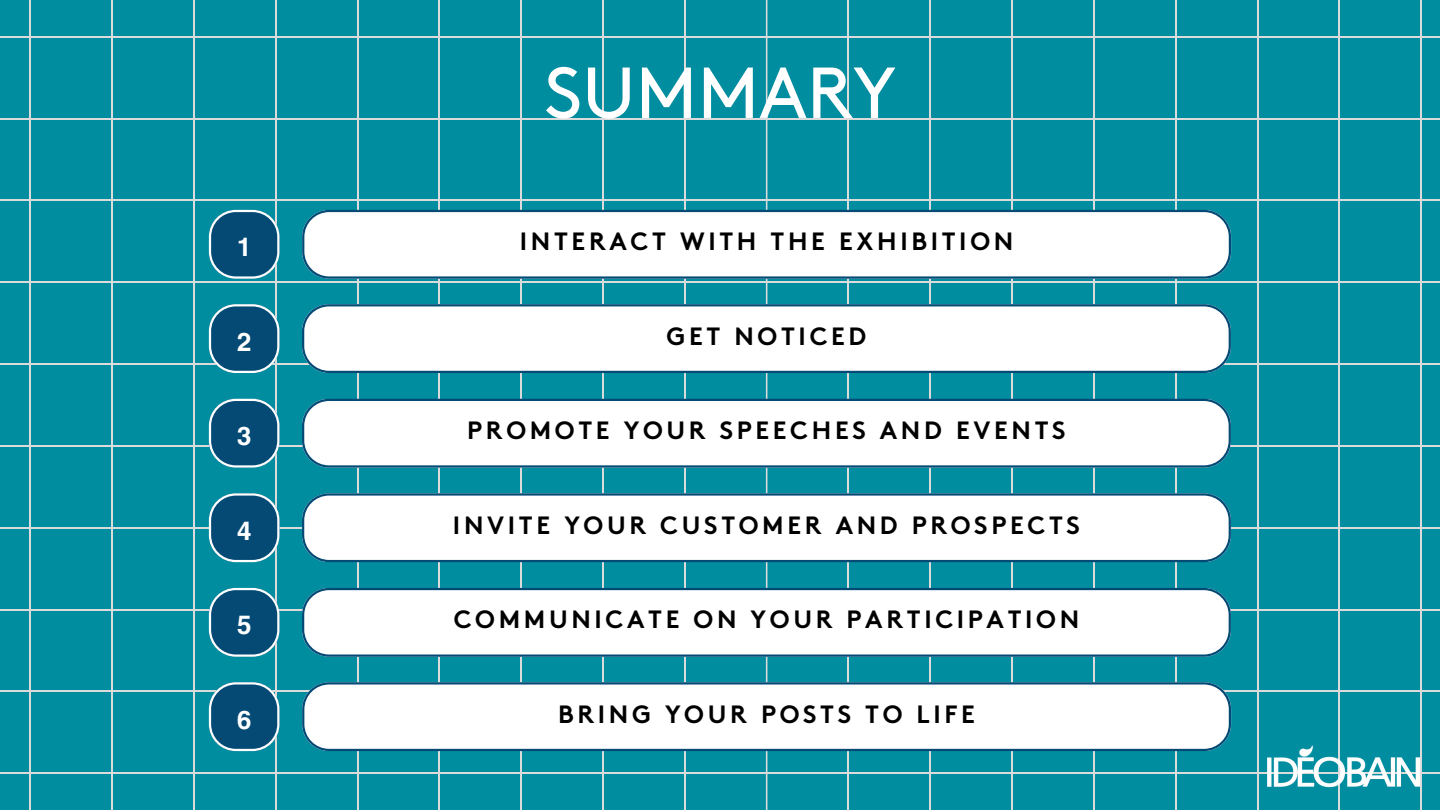
<style>
.page{position:relative;width:1440px;height:810px;background:#fff}
.page>*{position:absolute;margin:0;border:0;box-sizing:border-box;transform-origin:0 0}
.t1{font:72px "Brown";color:#fff}
.t2{font:700 26px "Helvetica World";color:#fff}
.t3{font:700 25px "Brown";letter-spacing:.145em;color:#000}
</style>
<div class="page">
<div style="left:0;top:0;width:766px;height:810px;background:#008da0"></div>
<hr style="left:0;top:773px;width:767px;height:1px;background:#dbdbdb">
<hr style="left:0;top:691px;width:767px;height:1px;background:#dbdbdb">
<hr style="left:0;top:609px;width:767px;height:1px;background:#dbdbdb">
<hr style="left:0;top:527px;width:767px;height:1px;background:#dbdbdb">
<hr style="left:0;top:445px;width:767px;height:2px;background:#dbdbdb">
<hr style="left:0;top:363px;width:767px;height:2px;background:#dbdbdb">
<hr style="left:0;top:282px;width:767px;height:1px;background:#dbdbdb">
<hr style="left:0;top:200px;width:767px;height:1px;background:#dbdbdb">
<hr style="left:0;top:118px;width:767px;height:1px;background:#dbdbdb">
<hr style="left:0;top:36px;width:767px;height:1px;background:#dbdbdb">
<hr style="left:684px;top:0;width:2px;height:810px;background:#dbdbdb">
<hr style="left:602px;top:0;width:2px;height:810px;background:#dbdbdb">
<hr style="left:521px;top:0;width:1px;height:810px;background:#dbdbdb">
<hr style="left:439px;top:0;width:1px;height:810px;background:#dbdbdb">
<hr style="left:357px;top:0;width:1px;height:810px;background:#dbdbdb">
<hr style="left:275px;top:0;width:1px;height:810px;background:#dbdbdb">
<hr style="left:193px;top:0;width:2px;height:810px;background:#dbdbdb">
<hr style="left:111px;top:0;width:2px;height:810px;background:#dbdbdb">
<hr style="left:30px;top:0;width:1px;height:810px;background:#dbdbdb">
<div style="left:766px;top:0;width:674px;height:810px;background:#008da0"></div>
<hr style="left:767px;top:773px;width:673px;height:1px;background:#dbdbdb">
<hr style="left:767px;top:691px;width:673px;height:1px;background:#dbdbdb">
<hr style="left:767px;top:609px;width:673px;height:1px;background:#dbdbdb">
<hr style="left:767px;top:527px;width:673px;height:1px;background:#dbdbdb">
<hr style="left:767px;top:445px;width:673px;height:2px;background:#dbdbdb">
<hr style="left:767px;top:363px;width:673px;height:2px;background:#dbdbdb">
<hr style="left:767px;top:282px;width:673px;height:1px;background:#dbdbdb">
<hr style="left:767px;top:200px;width:673px;height:1px;background:#dbdbdb">
<hr style="left:767px;top:118px;width:673px;height:1px;background:#dbdbdb">
<hr style="left:767px;top:36px;width:673px;height:1px;background:#dbdbdb">
<hr style="left:1421px;top:0;width:1px;height:810px;background:#dbdbdb">
<hr style="left:1339px;top:0;width:1px;height:810px;background:#dbdbdb">
<hr style="left:1257px;top:0;width:1px;height:810px;background:#dbdbdb">
<hr style="left:1175px;top:0;width:1px;height:810px;background:#dbdbdb">
<hr style="left:1093px;top:0;width:1px;height:810px;background:#dbdbdb">
<hr style="left:1011px;top:0;width:2px;height:810px;background:#dbdbdb">
<hr style="left:930px;top:0;width:1px;height:810px;background:#dbdbdb">
<hr style="left:848px;top:0;width:1px;height:810px;background:#dbdbdb">
<svg style="left:302px;top:304px;width:929px;height:69px"></svg>
<svg style="left:209px;top:304px;width:70px;height:69px;background:#206589"></svg>
<svg style="left:302px;top:399px;width:929px;height:69px"></svg>
<svg style="left:209px;top:399px;width:70px;height:69px;background:#1f6588"></svg>
<svg style="left:302px;top:493px;width:929px;height:69px"></svg>
<svg style="left:209px;top:493px;width:70px;height:69px;background:#1f6588"></svg>
<svg style="left:302px;top:588px;width:929px;height:69px"></svg>
<svg style="left:209px;top:588px;width:70px;height:69px;background:#1f6588"></svg>
<svg style="left:209px;top:682px;width:70px;height:69px;background:#206589"></svg>
<svg style="left:302px;top:682px;width:929px;height:69px"></svg>
<svg style="left:209px;top:210px;width:70px;height:69px;background:#1f6588"></svg>
<svg style="left:302px;top:210px;width:929px;height:69px"></svg>
<img style="left:1265px;top:744px;width:156px;height:46px">
<p class="t1" style="left:544px;top:64px;width:354px">SUMMARY</p>
<p class="t2" style="left:237px;top:226px;width:16px">1</p>
<p class="t3" style="left:520px;top:233px;width:495px">INTERACT WITH THE EXHIBITION</p>
<p class="t2" style="left:237px;top:320px;width:16px">2</p>
<p class="t3" style="left:667px;top:327px;width:201px">GET NOTICED</p>
<p class="t2" style="left:237px;top:415px;width:16px">3</p>
<h1 class="t3" style="left:467px;top:422px;width:600px">PROMOTE YOUR SPEECHES AND EVENTS</h1>
<p class="t2" style="left:237px;top:509px;width:16px">4</p>
<p class="t3" style="left:453px;top:516px;width:628px">INVITE YOUR CUSTOMER AND PROSPECTS</p>
<p class="t2" style="left:237px;top:604px;width:16px">5</p>
<p class="t3" style="left:454px;top:611px;width:627px">COMMUNICATE ON YOUR PARTICIPATION</p>
<p class="t2" style="left:237px;top:698px;width:16px">6</p>
<p class="t3" style="left:558px;top:705px;width:418px">BRING YOUR POSTS TO LIFE</p>
</div>
